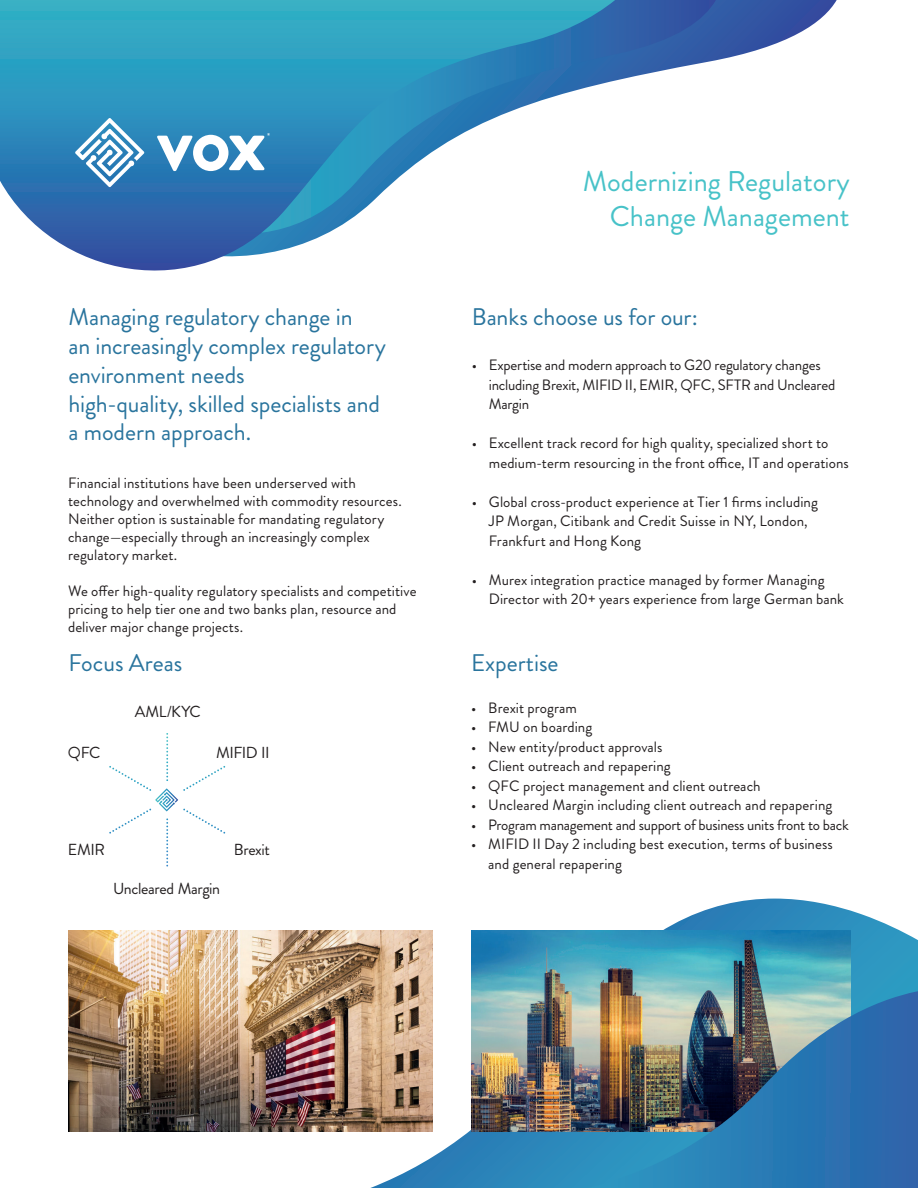
<style>
.page{position:relative;width:918px;height:1188px;background:#fff}
.page>*{position:absolute;margin:0;border:0;box-sizing:border-box;transform-origin:0 0}
.t1{font:28.5px "Brandon Grotesque";color:#47c2c8}
.t2{font:24px/28.8px "Brandon Grotesque";letter-spacing:-.005em;color:#29749d}
.t3{font:16.05px "Brandon Grotesque";letter-spacing:-.03em;color:#231f20}
.t4{font:15px/18px "Brandon Grotesque";letter-spacing:.005em;color:#231f20}
.t5{font:15px/19.5px "Brandon Grotesque";letter-spacing:-.015em;color:#231f20}
.t6{font:15px "Brandon Grotesque";letter-spacing:-.02em;color:#231f20}
</style>
<div class="page">
<svg style="left:370px;top:899px;width:548px;height:289px"></svg>
<img style="left:69px;top:931px;width:363px;height:200px">
<img style="left:471px;top:931px;width:379px;height:200px">
<svg style="left:716px;top:0;width:121px;height:61px"></svg>
<svg style="left:615px;top:0;width:101px;height:81px;background:#4d72b2"></svg>
<svg style="left:0;top:0;width:615px;height:271px"></svg>
<img style="left:588px;top:991px;width:330px;height:197px">
<svg style="left:157px;top:133px;width:113px;height:38px"></svg>
<svg style="left:75px;top:118px;width:69px;height:69px"></svg>
<svg style="left:155px;top:789px;width:23px;height:22px"></svg>
<svg style="left:109px;top:733px;width:116px;height:36px"></svg>
<p class="t2" style="left:68px;top:303px;width:286px">Managing regulatory change in</p>
<p class="t2" style="left:68px;top:332px;width:319px">an increasingly complex regulatory environment needs</p>
<p class="t2" style="left:68px;top:389px;width:313px">high-quality, skilled specialists and a modern approach.</p>
<p class="t4" style="left:68px;top:474px;width:335px">Financial institutions have been underserved with technology and overwhelmed with commodity resources.<br>Neither option is sustainable for mandating regulatory change—especially through an increasingly complex regulatory market.</p>
<p class="t4" style="left:68px;top:582px;width:350px">We offer high-quality regulatory specialists and competitive pricing to help tier one and two banks plan, resource and deliver major change projects.</p>
<p class="t2" style="left:68px;top:648px;width:115px">Focus Areas</p>
<p class="t3" style="left:135px;top:700px;width:67px">AML/KYC</p>
<p class="t3" style="left:68px;top:741px;width:34px">QFC</p>
<p class="t3" style="left:216px;top:741px;width:55px">MIFID II</p>
<p class="t3" style="left:68px;top:838px;width:38px">EMIR</p>
<p class="t3" style="left:234px;top:838px;width:38px">Brexit</p>
<p class="t3" style="left:113px;top:877px;width:109px">Uncleared Margin</p>
<p class="t1" style="left:583px;top:162px;width:268px">Modernizing Regulatory</p>
<p class="t1" style="left:610px;top:196px;width:241px">Change Management</p>
<p class="t2" style="left:472px;top:303px;width:228px">Banks choose us for our:</p>
<p class="t5" style="left:489px;top:355px;width:348px;text-indent:-17px">• Expertise and modern approach to G20 regulatory changes including Brexit, MIFID II, EMIR, QFC, SFTR and Uncleared<br>Margin</p>
<p class="t4" style="left:489px;top:433px;width:362px;line-height:19.5px;text-indent:-17px">• Excellent track record for high quality, specialized short to medium-term resourcing in the front office, IT and operations</p>
<p class="t4" style="left:489px;top:492px;width:331px;line-height:19.5px;text-indent:-17px">• Global cross-product experience at Tier 1 firms including<br>JP Morgan, Citibank and Credit Suisse in NY, London,<br>Frankfurt and Hong Kong</p>
<p class="t4" style="left:489px;top:570px;width:357px;line-height:19.5px;text-indent:-17px">• Murex integration practice managed by former Managing<br>Director with 20+ years experience from large German bank</p>
<p class="t2" style="left:471px;top:648px;width:89px">Expertise</p>
<p class="t4" style="left:471px;top:699px;width:107px">• Brexit program</p>
<p class="t4" style="left:471px;top:718px;width:123px">• FMU on boarding</p>
<p class="t4" style="left:471px;top:738px;width:193px">• New entity/product approvals</p>
<p class="t4" style="left:471px;top:757px;width:201px">• Client outreach and repapering</p>
<p class="t4" style="left:471px;top:777px;width:291px">• QFC project management and client outreach</p>
<p class="t4" style="left:471px;top:796px;width:363px">• Uncleared Margin including client outreach and repapering</p>
<p class="t6" style="left:471px;top:814px;width:379px">• Program management and support of business units front to back</p>
<p class="t4" style="left:488px;top:834px;width:346px;line-height:19.5px;text-indent:-17px">• MIFID II Day 2 including best execution, terms of business and general repapering</p>
</div>
